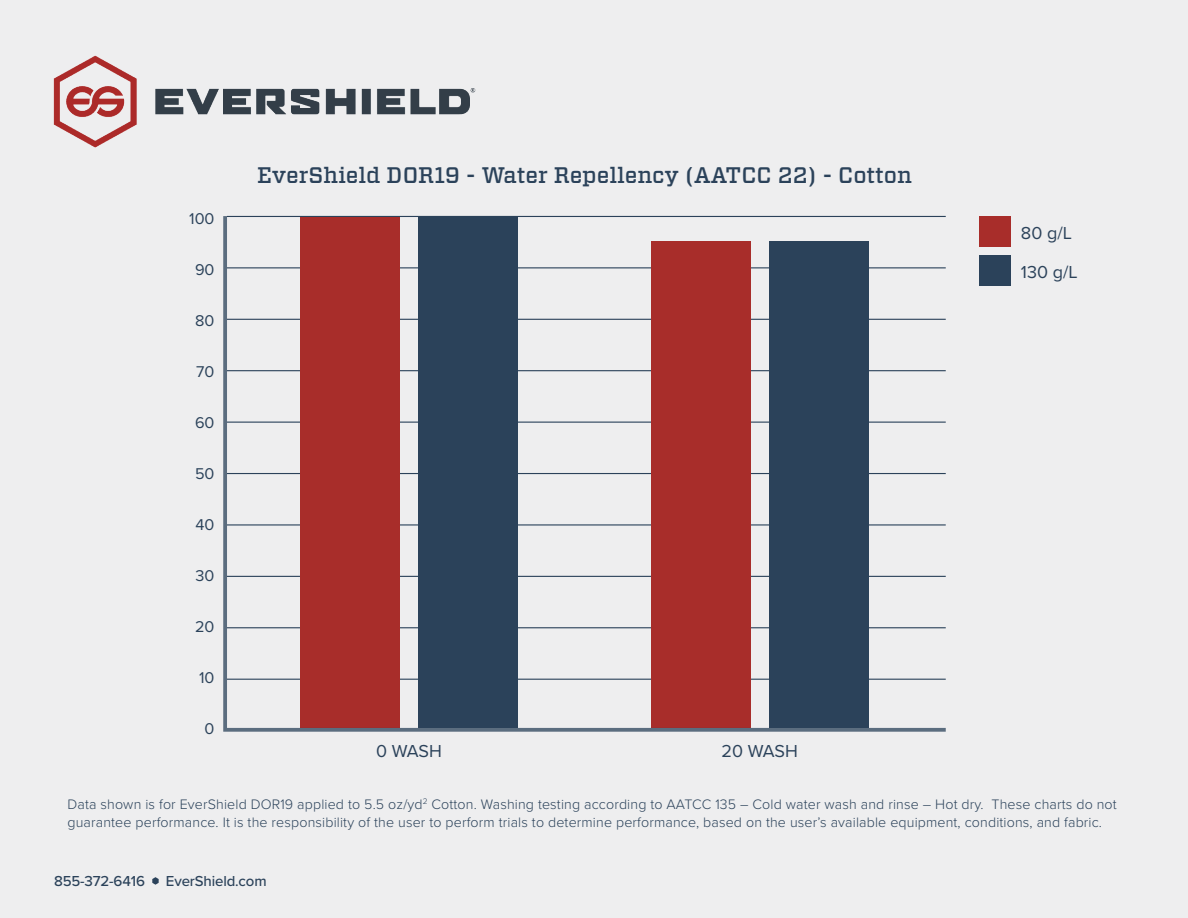
<style>
.page{position:relative;width:1188px;height:918px;background:#eeeeef}
.page>*{position:absolute;margin:0;border:0;box-sizing:border-box;transform-origin:0 0}
.t1{font:500 22.5px "Vitesse";color:#2b425a}
.t2{font:18px/39.5px "Proxima Nova";color:#2b425a}
.t3{font:16.2px "Proxima Nova";color:#2b425a}
.t4{font:500 15px "Proxima Nova";letter-spacing:-.01em;color:#2b425a}
.t5{font:300 14.25px/18px "Proxima Nova";letter-spacing:.01em;color:#2b425a}
</style>
<div class="page">
<svg style="left:152px;top:877px;width:7px;height:8px"></svg>
<img style="left:53px;top:55px;width:423px;height:93px">
<svg style="left:223px;top:215px;width:723px;height:517px"></svg>
<div style="left:979px;top:216px;width:31px;height:31px;background:#a82d2a"></div>
<div style="left:979px;top:256px;width:31px;height:30px;background:#2b425a"></div>
<p class="t3" style="left:189px;top:212px;width:27px">100</p>
<p class="t3" style="left:195px;top:263px;width:21px">90</p>
<p class="t3" style="left:195px;top:314px;width:21px">80</p>
<p class="t3" style="left:196px;top:365px;width:20px">70</p>
<p class="t3" style="left:195px;top:416px;width:21px">60</p>
<p class="t3" style="left:195px;top:467px;width:21px">50</p>
<p class="t3" style="left:196px;top:518px;width:20px">40</p>
<p class="t3" style="left:196px;top:569px;width:20px">30</p>
<p class="t3" style="left:195px;top:620px;width:21px">20</p>
<p class="t3" style="left:199px;top:671px;width:17px">10</p>
<p class="t3" style="left:205px;top:722px;width:11px">0</p>
<h1 class="t1" style="left:257px;top:165px;width:656px">EverShield DOR19 - Water Repellency (AATCC 22) - Cotton</h1>
<p class="t2" style="left:376px;top:732px;width:67px">0 WASH</p>
<p class="t2" style="left:722px;top:732px;width:78px">20 WASH</p>
<p class="t2" style="left:1021px;top:214px;width:58px">80 g/L<br>130 g/L</p>
<p class="t5" style="left:67px;top:796px;width:1051px">Data shown is for EverShield DOR19 applied to 5.5 oz/yd<sup>2</sup> Cotton. Washing testing according to AATCC 135 – Cold water wash and rinse – Hot dry. These charts do not guarantee performance. It is the responsibility of the user to perform trials to determine performance, based on the user’s available equipment, conditions, and fabric.</p>
<p class="t4" style="left:54px;top:874px;width:93px">855-372-6416</p>
<p class="t4" style="left:166px;top:874px;width:102px">EverShield.com</p>
</div>
